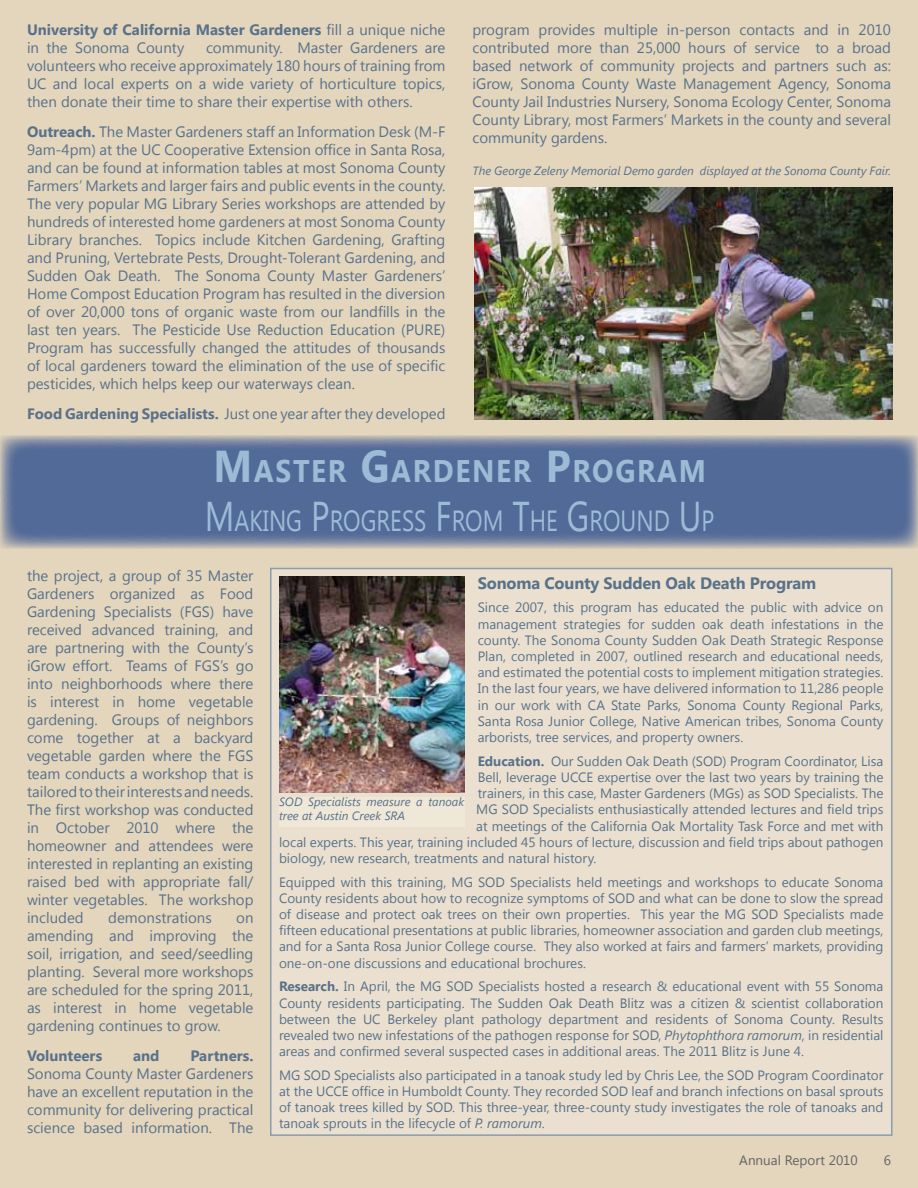
<style>
.page{position:relative;width:918px;height:1188px;background:#e4d5bd}
.page>*{position:absolute;margin:0;border:0;box-sizing:border-box;transform-origin:0 0}
.t1{font:700 31.2px "Segoe UI";letter-spacing:.055em;color:#9ebbd7;scale:.91 1}
.t2{font:29.1px "Segoe UI";color:#9ebbd7;scale:.79 1}
.t3{font:700 16.5px "Segoe UI";letter-spacing:-.01em;color:#58728a}
.t4{font:15px/18px "Segoe UI";color:#58728a;text-align:justify}
.t5{font:700 15px/18px "Segoe UI";color:#58728a}
.t6{font:13.5px/16.2px "Segoe UI";color:#58728a;text-align:justify}
.t7{font:13.5px "Segoe UI";color:#636466}
.t8{font:italic 12px/13.5px "Segoe UI";color:#58728a}
.s1{font-weight:400}
.s2{font-weight:700}
.s3{font-size:44.55px}
.s4{font-size:41.55px}
.s5{font-style:italic}
</style>
<div class="page">
<img style="left:474px;top:188px;width:419px;height:232px">
<svg style="left:0;top:435px;width:918px;height:114px;background:#61759b"></svg>
<div style="left:271px;top:568px;width:621px;height:567px;background:#ebe0cf"></div>
<div style="left:270px;top:568px;width:622px;height:568px;border:2px solid #8a9cad"></div>
<div style="left:279px;top:798px;width:185px;height:29px;background:#efe7d8"></div>
<img style="left:279px;top:577px;width:186px;height:215px">
<p class="t5" style="left:27px;top:20px;width:420px">University of California Master Gardeners <span class="s1">fill a unique niche in the Sonoma County</span></p>
<p class="t4" style="left:27px;top:38px;width:420px;text-indent:179px">community. Master Gardeners are volunteers who receive approximately 180 hours of training from UC and local experts on a wide variety of horticulture topics, then donate their time to share their expertise with others.</p>
<p class="t4" style="left:27px;top:122px;width:420px"><span class="s2">Outreach.</span> The Master Gardeners staff an Information Desk (M-F 9am-4pm) at the UC Cooperative Extension office in Santa Rosa, and can be found at information tables at most Sonoma County Farmers’ Markets and larger fairs and public events in the county.<br>The very popular MG Library Series workshops are attended by hundreds of interested home gardeners at most Sonoma County Library branches. Topics include Kitchen Gardening, Grafting and Pruning, Vertebrate Pests, Drought-Tolerant Gardening, and Sudden Oak Death. The Sonoma County Master Gardeners’ Home Compost Education Program has resulted in the diversion of over 20,000 tons of organic waste from our landfills in the last ten years. The Pesticide Use Reduction Education (PURE)<br>Program has successfully changed the attitudes of thousands of local gardeners toward the elimination of the use of specific pesticides, which helps keep our waterways clean.</p>
<p class="t4" style="left:27px;top:404px;width:420px"><span class="s2">Food Gardening Specialists.</span> Just one year after they developed</p>
<p class="t4" style="left:472px;top:20px;width:420px">program provides multiple in-person contacts and in 2010 contributed more than 25,000 hours of service to a broad based network of community projects and partners such as: iGrow, Sonoma County Waste Management Agency, Sonoma County Jail Industries Nursery, Sonoma Ecology Center, Sonoma County Library, most Farmers’ Markets in the county and several community gardens.</p>
<p class="t8" style="left:472px;top:164px;width:420px">The George Zeleny Memorial Demo garden displayed at the Sonoma County Fair.</p>
<h1 class="t1" style="left:214px;top:449px;width:538px"><span class="s3">M</span>ASTER <span class="s3">G</span>ARDENER <span class="s3">P</span>ROGRAM</h1>
<h2 class="t2" style="left:205px;top:501px;width:643px"><span class="s4">M</span>AKING <span class="s4">P</span>ROGRESS <span class="s4">F</span>ROM <span class="s4">T</span>HE <span class="s4">G</span> ROUND <span class="s4">U</span> P</h2>
<p class="t4" style="left:27px;top:566px;width:228px">the project, a group of 35 Master Gardeners organized as Food Gardening Specialists (FGS) have received advanced training, and are partnering with the County’s iGrow effort. Teams of FGS’s go into neighborhoods where there is interest in home vegetable gardening. Groups of neighbors come together at a backyard vegetable garden where the FGS team conducts a workshop that is tailored to their interests and needs.<br>The first workshop was conducted in October 2010 where the homeowner and attendees were interested in replanting an existing raised bed with appropriate fall/ winter vegetables. The workshop included</p>
<p class="t4" style="left:108px;top:908px;width:105px">demonstrations</p>
<p class="t4" style="left:27px;top:908px;width:228px;text-indent:209px">on amending and improving the soil, irrigation, and seed/seedling planting. Several more workshops are scheduled for the spring 2011, as interest in home vegetable gardening continues to grow.</p>
<p class="t5" style="left:27px;top:1046px;width:77px">Volunteers</p>
<p class="t5" style="left:133px;top:1046px;width:28px">and</p>
<p class="t5" style="left:190px;top:1046px;width:65px">Partners.</p>
<p class="t4" style="left:27px;top:1064px;width:228px">Sonoma County Master Gardeners have an excellent reputation in the community for delivering practical science based information. The</p>
<p class="t3" style="left:478px;top:571px;width:340px">Sonoma County Sudden Oak Death Program</p>
<p class="t6" style="left:478px;top:599px;width:407px">Since 2007, this program has educated the public with advice on management strategies for sudden oak death infestations in the county. The Sonoma County Sudden Oak Death Strategic Response Plan, completed in 2007, outlined research and educational needs, and estimated the potential costs to implement mitigation strategies.<br>In the last four years, we have delivered information to 11,286 people in our work with CA State Parks, Sonoma County Regional Parks, Santa Rosa Junior College, Native American tribes, Sonoma County arborists, tree services, and property owners.</p>
<p class="t6" style="left:478px;top:752px;width:407px"><span class="s2">Education.</span> Our Sudden Oak Death (SOD) Program Coordinator, Lisa</p>
<p class="t6" style="left:478px;top:768px;width:407px">Bell, leverage UCCE expertise over the last two years by training the</p>
<p class="t6" style="left:478px;top:785px;width:407px">trainers, in this case, Master Gardeners (MGs) as SOD Specialists. The</p>
<p class="t6" style="left:476px;top:801px;width:409px">MG SOD Specialists enthusiastically attended lectures and field trips</p>
<p class="t6" style="left:476px;top:817px;width:409px">at meetings of the California Oak Mortality Task Force and met with</p>
<p class="t6" style="left:279px;top:833px;width:606px">local experts. This year, training included 45 hours of lecture, discussion and field trips about pathogen</p>
<p class="t6" style="left:279px;top:849px;width:319px">biology, new research, treatments and natural history.</p>
<p class="t6" style="left:279px;top:873px;width:606px">Equipped with this training, MG SOD Specialists held meetings and workshops to educate Sonoma County residents about how to recognize symptoms of SOD and what can be done to slow the spread of disease and protect oak trees on their own properties. This year the MG SOD Specialists made fifteen educational presentations at public libraries, homeowner association and garden club meetings, and for a Santa Rosa Junior College course. They also worked at fairs and farmers’ markets, providing one-on-one discussions and educational brochures.</p>
<p class="t6" style="left:279px;top:978px;width:606px"><span class="s2">Research.</span> In April, the MG SOD Specialists hosted a research &amp; educational event with 55 Sonoma County residents participating. The Sudden Oak Death Blitz was a citizen &amp; scientist collaboration between the UC Berkeley plant pathology department and residents of Sonoma County. Results revealed two new infestations of the pathogen response for SOD, <span class="s5">Phytophthora ramorum</span>, in residential areas and confirmed several suspected cases in additional areas. The 2011 Blitz is June 4.</p>
<p class="t6" style="left:279px;top:1066px;width:606px">MG SOD Specialists also participated in a tanoak study led by Chris Lee, the SOD Program Coordinator at the UCCE office in Humboldt County. They recorded SOD leaf and branch infections on basal sprouts of tanoak trees killed by SOD. This three-year, three-county study investigates the role of tanoaks and tanoak sprouts in the lifecycle of <span class="s5">P. ramorum</span>.</p>
<p class="t8" style="left:279px;top:795px;width:187px">SOD Specialists measure a tanoak tree at Austin Creek SRA</p>
<p class="t7" style="left:739px;top:1151px;width:120px">Annual Report 2010</p>
<p class="t7" style="left:884px;top:1151px;width:9px">6</p>
</div>
